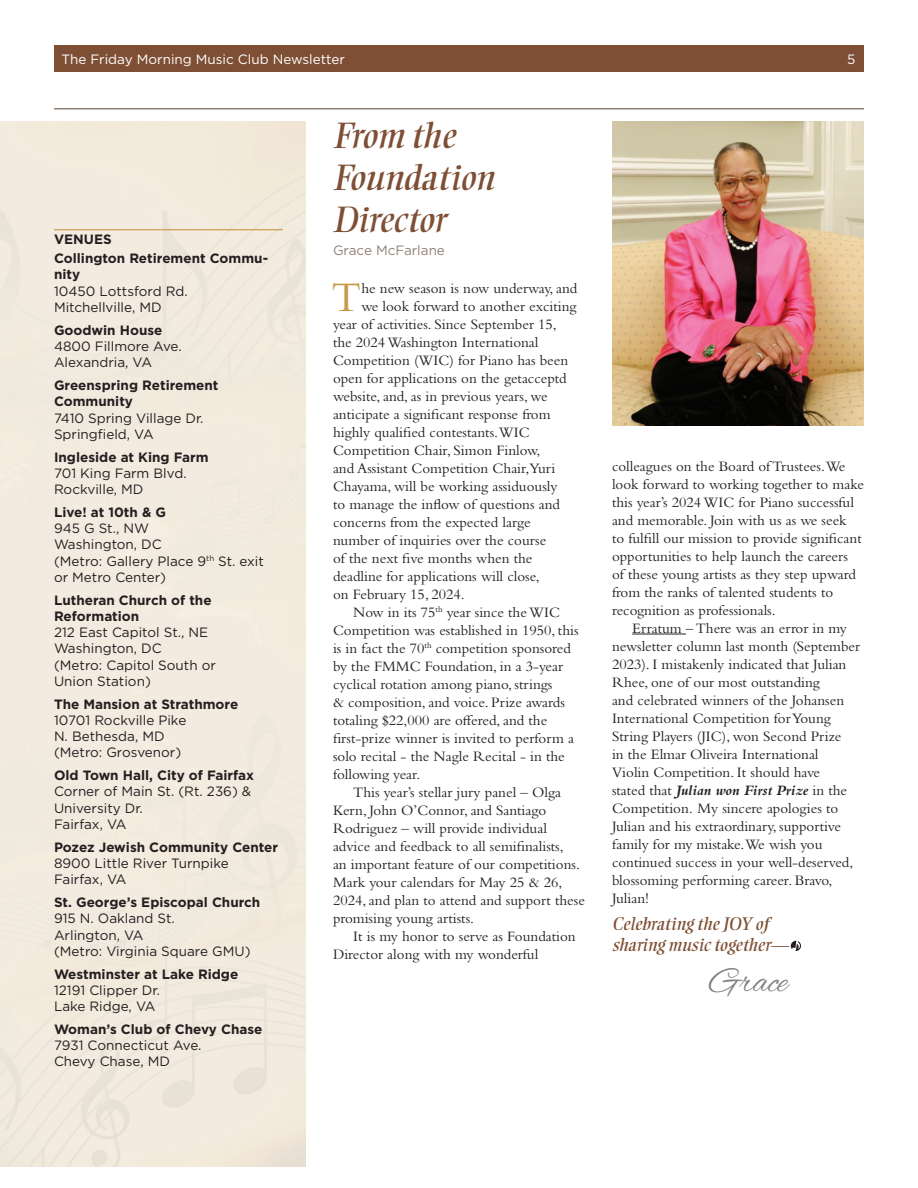
<style>
.page{position:relative;width:918px;height:1188px;background:#fff}
.page>*{position:absolute;margin:0;border:0;box-sizing:border-box;transform-origin:0 0}
.Drop_Cap{font:43.95px "Bembo Std";color:#c79a48}
.Article_Head_24pt{font:italic 36px/42px "Ellington MT Std";color:#7e4f34}
.Signature{font:36px "Alex Brush";color:#808285}
._14pt_head{font:italic 18px/21px "Ellington MT Std";color:#7e4f34}
.Drop_Cap-2{font:15px/18px "Bembo Std";color:#231f20}
.Calendar_Venue{font:13.5px/16.2px "Gotham";color:#231f20}
.t1{font:13.5px "Gotham";color:#fff}
.Byline{font:13.5px "Gotham";color:#908173}
.Calendar_Head{font:700 13.5px "Gotham";color:#231f20}
.s1{font-weight:700}
.s2{font-weight:700;font-style:italic}
.s3{font-style:italic}
</style>
<div class="page">
<hr style="left:54px;top:108px;width:810px;height:2px;background:#908173">
<div style="left:54px;top:45px;width:810px;height:27px;background:#7e4f34"></div>
<img style="left:612px;top:122px;width:252px;height:304px">
<hr style="left:632px;top:634px;width:54px;height:1px;background:#231f20">
<svg style="left:792px;top:941px;width:8px;height:10px"></svg>
<hr style="left:54px;top:229px;width:229px;height:1px;background:#c79a48">
<p class="t1" style="left:62px;top:51px;width:285px">The Friday Morning Music Club Newsletter</p>
<p class="t1" style="left:847px;top:51px;width:10px">5</p>
<p class="Calendar_Head" style="left:54px;top:230px;width:59px">VENUES</p>
<p class="Calendar_Venue" style="left:54px;top:250px;width:216px"><span class="s1">Collington Retirement Commu&shy;nity<br></span>10450 Lottsford Rd.<br>Mitchellville, MD</p>
<p class="Calendar_Venue" style="left:54px;top:322px;width:129px"><span class="s1">Goodwin House<br></span>4800 Fillmore Ave.<br>Alexandria, VA</p>
<p class="Calendar_Venue" style="left:54px;top:377px;width:166px"><span class="s1">Greenspring Retirement<br>Community<br></span>7410 Spring Village Dr.<br>Springfield, VA</p>
<p class="Calendar_Venue" style="left:54px;top:449px;width:156px"><span class="s1">Ingleside at King Farm<br></span>701 King Farm Blvd.<br>Rockville, MD</p>
<p class="Calendar_Venue" style="left:54px;top:504px;width:211px"><span class="s1">Live! at 10th &amp; G<br></span>945 G St., NW<br>Washington, DC<br>(Metro: Gallery Place 9<sup>th</sup> St. exit or Metro Center)</p>
<p class="Calendar_Venue" style="left:54px;top:592px;width:163px"><span class="s1">Lutheran Church of the<br>Reformation<br></span>212 East Capitol St., NE<br>Washington, DC<br>(Metro: Capitol South or<br>Union Station)</p>
<p class="Calendar_Venue" style="left:54px;top:696px;width:186px"><span class="s1">The Mansion at Strathmore<br></span>10701 Rockville Pike<br>N. Bethesda, MD<br>(Metro: Grosvenor)</p>
<p class="Calendar_Venue" style="left:54px;top:767px;width:202px"><span class="s1">Old Town Hall, City of Fairfax<br></span>Corner of Main St. (Rt. 236) &amp;<br>University Dr.<br>Fairfax, VA</p>
<p class="Calendar_Venue" style="left:54px;top:839px;width:226px"><span class="s1">Pozez Jewish Community Center<br></span>8900 Little River Turnpike<br>Fairfax, VA</p>
<p class="Calendar_Venue" style="left:54px;top:894px;width:208px"><span class="s1">St. George’s Episcopal Church<br></span>915 N. Oakland St.<br>Arlington, VA<br>(Metro: Virginia Square GMU)</p>
<p class="Calendar_Venue" style="left:54px;top:966px;width:186px"><span class="s1">Westminster at Lake Ridge<br></span>12191 Clipper Dr.<br>Lake Ridge, VA</p>
<p class="Calendar_Venue" style="left:54px;top:1021px;width:210px"><span class="s1">Woman’s Club of Chevy Chase<br></span>7931 Connecticut Ave.<br>Chevy Chase, MD</p>
<p class="Article_Head_24pt" style="left:333px;top:115px;width:162px">From the<br>Foundation<br>Director</p>
<p class="Byline" style="left:333px;top:241px;width:113px">Grace McFarlane</p>
<p class="Drop_Cap" style="left:332px;top:272px;width:31px">T</p>
<p class="Drop_Cap-2" style="left:361px;top:279px;width:218px">he new season is now underway, and</p>
<p class="Drop_Cap-2" style="left:361px;top:297px;width:217px">we look forward to another exciting</p>
<p class="Drop_Cap-2" style="left:333px;top:315px;width:225px">year of activities. Since September 15,</p>
<p class="Drop_Cap-2" style="left:333px;top:333px;width:207px">the 2024 Washington International</p>
<p class="Drop_Cap-2" style="left:333px;top:351px;width:237px">Competition (WIC) for Piano has been</p>
<p class="Drop_Cap-2" style="left:333px;top:369px;width:235px">open for applications on the getacceptd</p>
<p class="Drop_Cap-2" style="left:333px;top:387px;width:216px">website, and, as in previous years, we</p>
<p class="Drop_Cap-2" style="left:333px;top:405px;width:219px">anticipate a significant response from</p>
<p class="Drop_Cap-2" style="left:333px;top:423px;width:198px">highly qualified contestants.WIC</p>
<p class="Drop_Cap-2" style="left:333px;top:441px;width:209px">Competition Chair, Simon Finlow,</p>
<p class="Drop_Cap-2" style="left:333px;top:459px;width:224px">and Assistant Competition Chair,Yuri</p>
<p class="Drop_Cap-2" style="left:333px;top:477px;width:226px">Chayama, will be working assiduously</p>
<p class="Drop_Cap-2" style="left:333px;top:495px;width:228px">to manage the inflow of questions and</p>
<p class="Drop_Cap-2" style="left:333px;top:513px;width:199px">concerns from the expected large</p>
<p class="Drop_Cap-2" style="left:333px;top:531px;width:215px">number of inquiries over the course</p>
<p class="Drop_Cap-2" style="left:333px;top:549px;width:201px">of the next five months when the</p>
<p class="Drop_Cap-2" style="left:333px;top:567px;width:208px">deadline for applications will close,</p>
<p class="Drop_Cap-2" style="left:333px;top:585px;width:133px">on February 15, 2024.</p>
<p class="Drop_Cap-2" style="left:333px;top:603px;width:247px;text-indent:20px">Now in its 75<sup>th</sup> year since the WIC Competition was established in 1950, this is in fact the 70<sup>th</sup> competition sponsored by the FMMC Foundation, in a 3-year cyclical rotation among piano, strings<br>&amp; composition, and voice. Prize awards totaling $22,000 are offered, and the first-prize winner is invited to perform a solo recital - the Nagle Recital - in the following year.</p>
<p class="Drop_Cap-2" style="left:333px;top:783px;width:253px;text-indent:20px">This year’s stellar jury panel – Olga Kern, John O’Connor, and Santiago Rodriguez – will provide individual advice and feedback to all semifinalists,<br>an important feature of our competitions.<br>Mark your calendars for May 25 &amp; 26, 2024, and plan to attend and support these promising young artists.</p>
<p class="Drop_Cap-2" style="left:333px;top:927px;width:244px;text-indent:20px">It is my honor to serve as Foundation<br>Director along with my wonderful</p>
<p class="Drop_Cap-2" style="left:612px;top:457px;width:253px">colleagues on the Board of Trustees.We look forward to working together to make this year’s 2024 WIC for Piano successful and memorable. Join with us as we seek<br>to fulfill our mission to provide significant opportunities to help launch the careers<br>of these young artists as they step upward from the ranks of talented students to recognition as professionals.</p>
<p class="Drop_Cap-2" style="left:612px;top:619px;width:250px;text-indent:20px">Erratum – There was an error in my newsletter column last month (September 2023). I mistakenly indicated that Julian Rhee, one of our most outstanding<br>and celebrated winners of the Johansen International Competition for Young String Players (JIC), won Second Prize<br>in the Elmar Oliveira International<br>Violin Competition. It should have<br>stated that <span class="s2">Julian won First Prize</span> in the Competition<span class="s3">.</span> My sincere apologies to Julian and his extraordinary, supportive family for my mistake.We wish you continued success in your well-deserved, blossoming performing career. Bravo, Julian!</p>
<p class="_14pt_head" style="left:612px;top:914px;width:178px">Celebrating the JOY of sharing music together—</p>
<p class="Signature" style="left:710px;top:962px;width:80px">Grace</p>
</div>
